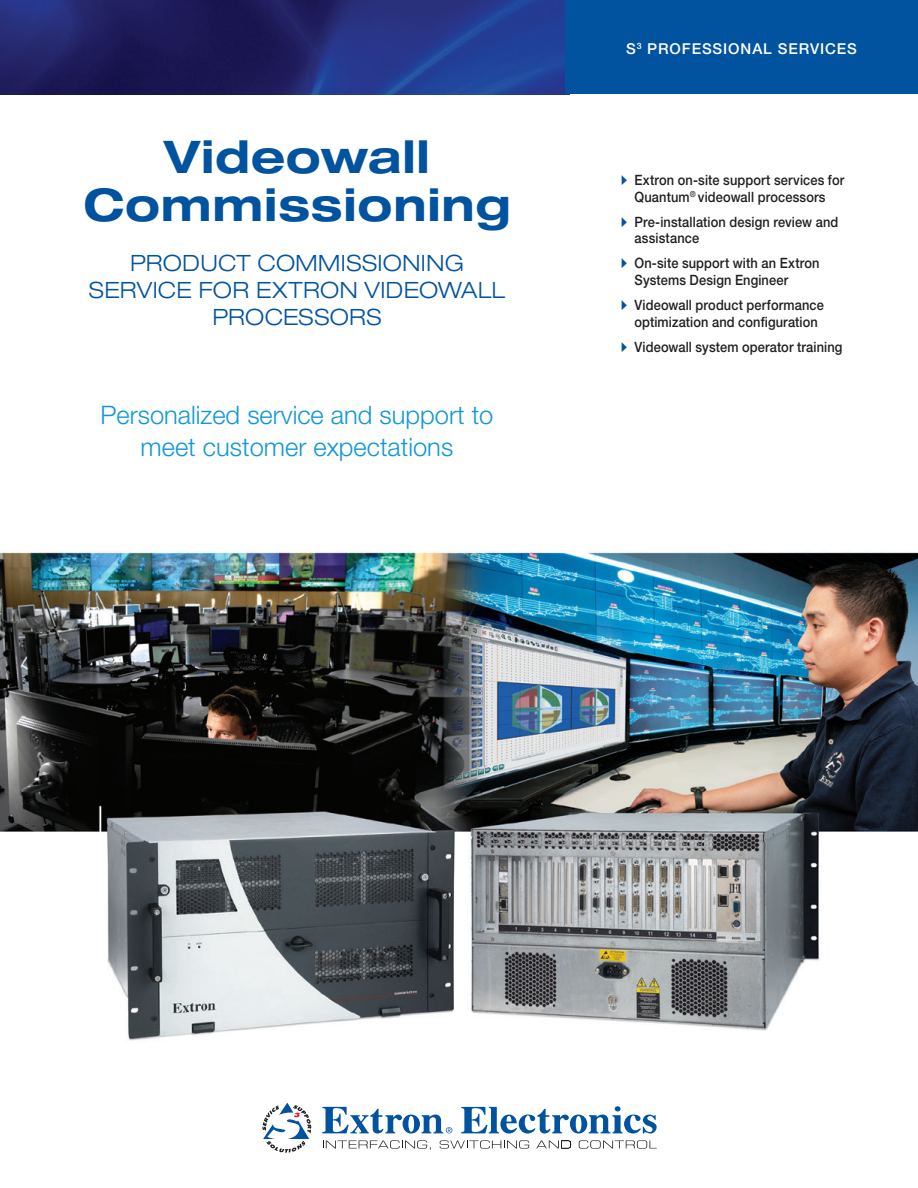
<style>
.page{position:relative;width:918px;height:1188px;background:#fff}
.page>*{position:absolute;margin:0;border:0;box-sizing:border-box;transform-origin:0 0}
.front_product_name{font:700 expanded 45px/48px "Helvetica Neue LT Std";letter-spacing:.015em;color:#0153a0;text-align:center}
.front_banner_text{font:300 25.5px/31.5px "Helvetica Neue LT Std";color:#1197d6;text-align:center}
.front_product_subti{font:300 expanded 22.5px/27px "Helvetica Neue LT Std";letter-spacing:.015em;color:#0153a0;text-align:center}
.front_category{font:500 15px "Helvetica Neue LT Std";letter-spacing:.06em;color:#fff}
.t1{font:500 14.25px/16.5px "Helvetica Neue LT Std";letter-spacing:.01em;color:#231f20;text-align:center;scale:.9 1}
.s1{font-family:"Quick Type Pi";font-weight:400;color:#0153a0}
</style>
<div class="page">
<svg style="left:262px;top:1103px;width:49px;height:50px"></svg>
<svg style="left:322px;top:1107px;width:130px;height:27px"></svg>
<svg style="left:461px;top:1106px;width:196px;height:28px"></svg>
<svg style="left:323px;top:1140px;width:108px;height:10px"></svg>
<svg style="left:440px;top:1140px;width:89px;height:9px"></svg>
<svg style="left:536px;top:1141px;width:35px;height:7px"></svg>
<svg style="left:579px;top:1140px;width:78px;height:9px"></svg>
<img style="left:0;top:0;width:566px;height:94px">
<img style="left:0;top:550px;width:918px;height:491px">
<div style="left:566px;top:0;width:352px;height:94px;background:#0153a0"></div>
<p class="front_product_name" style="left:84px;top:131px;width:428px">Videowall<br>Commissioning</p>
<p class="front_product_subti" style="left:89px;top:249px;width:418px">PRODUCT COMMISSIONING<br>SERVICE FOR EXTRON VIDEOWALL<br>PROCESSORS</p>
<p class="front_banner_text" style="left:100px;top:399px;width:394px">Personalized service and support to meet customer expectations</p>
<p class="front_category" style="left:626px;top:40px;width:232px">S<sup>3</sup> PROFESSIONAL SERVICES</p>
<p class="t1" style="left:621px;top:172px;width:250px"><span class="s1">A</span> Extron on-site support services for<br>Quantum<sup>®</sup> videowall processors</p>
<p class="t1" style="left:634px;top:213px;width:228px;text-align:left;text-indent:-14px"><span class="s1">A</span> Pre-installation design review and assistance</p>
<p class="t1" style="left:634px;top:255px;width:207px;text-align:left;text-indent:-14px"><span class="s1">A</span> On-site support with an Extron<br>Systems Design Engineer</p>
<p class="t1" style="left:621px;top:297px;width:227px"><span class="s1">A</span> Videowall product performance optimization and configuration</p>
<p class="t1" style="left:621px;top:338px;width:248px"><span class="s1">A</span> Videowall system operator training</p>
</div>
